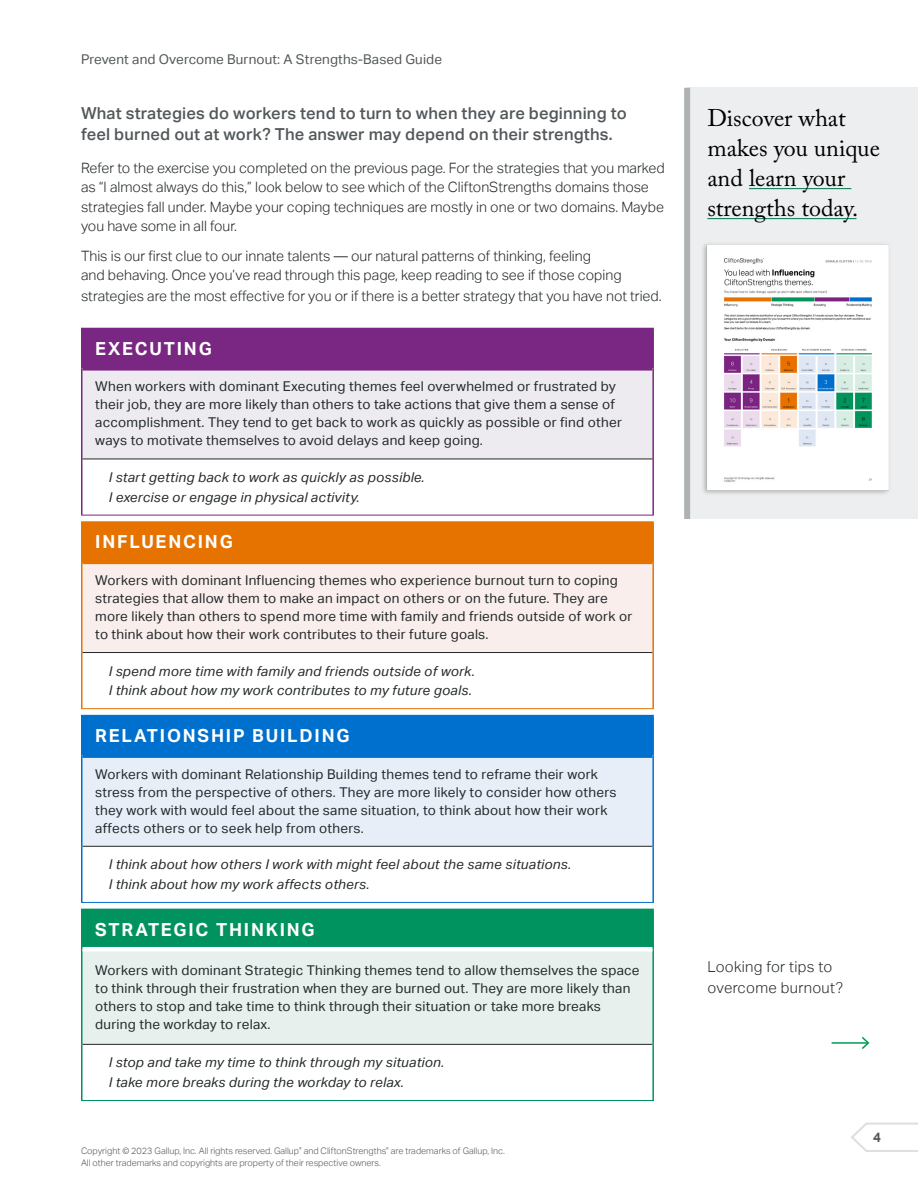
<style>
.page{position:relative;width:918px;height:1188px;background:#fff}
.page>*{position:absolute;margin:0;border:0;box-sizing:border-box;transform-origin:0 0}
.t1{font:24px/30px "Adobe Caslon Pro";color:#000}
.t2{font:700 18px "Aktiv Grotesk";letter-spacing:.1em;color:#fff}
.t3{font:500 16.5px/21px "Aktiv Grotesk";letter-spacing:.01em;color:#52575a}
.t4{font:300 15px/21px "Aktiv Grotesk";letter-spacing:.02em;color:#23282a}
.t5{font:300 14.25px/19.5px "Aktiv Grotesk";color:#23282a}
.t6{font:13.5px/18px "Aktiv Grotesk";letter-spacing:.02em;color:#23282a}
.t7{font:italic 13.5px/19.5px "Aktiv Grotesk";letter-spacing:.02em;color:#23282a}
.t8{font:13.5px "Aktiv Grotesk";letter-spacing:.01em;color:#52575a}
.t9{font:700 13.5px "Aktiv Grotesk";color:#52575a}
.t10{font:300 9px/11.9px "Aktiv Grotesk";color:#52575a}
</style>
<div class="page">
<svg style="left:851px;top:1123px;width:67px;height:29px"></svg>
<div style="left:82px;top:328px;width:571px;height:40px;background:#792782"></div>
<div style="left:82px;top:368px;width:571px;height:91px;background:#edebf0"></div>
<hr style="left:81px;top:515px;width:573px;height:1px;background:#792782">
<hr style="left:81px;top:459px;width:1px;height:56px;background:#792782">
<hr style="left:652px;top:459px;width:2px;height:56px;background:#792782">
<hr style="left:81px;top:328px;width:573px;height:1px;background:#792782">
<hr style="left:81px;top:329px;width:1px;height:39px;background:#792782">
<hr style="left:652px;top:329px;width:2px;height:39px;background:#792782">
<hr style="left:81px;top:368px;width:1px;height:91px;background:#792782">
<hr style="left:652px;top:368px;width:2px;height:91px;background:#792782">
<hr style="left:82px;top:459px;width:570px;height:1px;background:#23282a">
<div style="left:82px;top:366px;width:570px;height:5px;background:#792782"></div>
<div style="left:82px;top:522px;width:571px;height:40px;background:#e67200"></div>
<div style="left:82px;top:562px;width:571px;height:91px;background:#f9eeeb"></div>
<hr style="left:81px;top:521px;width:573px;height:2px;background:#e67200">
<hr style="left:81px;top:523px;width:1px;height:39px;background:#e67200">
<hr style="left:652px;top:523px;width:2px;height:39px;background:#e67200">
<hr style="left:81px;top:653px;width:1px;height:55px;background:#e67200">
<hr style="left:652px;top:653px;width:2px;height:55px;background:#e67200">
<hr style="left:81px;top:562px;width:1px;height:91px;background:#e67200">
<hr style="left:652px;top:562px;width:2px;height:91px;background:#e67200">
<hr style="left:82px;top:560px;width:570px;height:4px;background:#e67200">
<hr style="left:81px;top:708px;width:573px;height:1px;background:#e67200">
<hr style="left:82px;top:652px;width:570px;height:1px;background:#23282a">
<div style="left:82px;top:716px;width:571px;height:40px;background:#0070ce"></div>
<div style="left:82px;top:756px;width:571px;height:90px;background:#e8eef8"></div>
<hr style="left:81px;top:715px;width:573px;height:1px;background:#0070ce">
<hr style="left:81px;top:716px;width:1px;height:40px;background:#0070ce">
<hr style="left:652px;top:716px;width:2px;height:40px;background:#0070ce">
<hr style="left:81px;top:846px;width:1px;height:56px;background:#0070ce">
<hr style="left:652px;top:846px;width:2px;height:56px;background:#0070ce">
<hr style="left:81px;top:756px;width:1px;height:90px;background:#0070ce">
<hr style="left:652px;top:756px;width:2px;height:90px;background:#0070ce">
<div style="left:82px;top:753px;width:570px;height:5px;background:#0070ce"></div>
<hr style="left:81px;top:902px;width:573px;height:1px;background:#0070ce">
<hr style="left:82px;top:846px;width:570px;height:1px;background:#23282a">
<div style="left:82px;top:909px;width:571px;height:40px;background:#00935f"></div>
<div style="left:82px;top:949px;width:571px;height:95px;background:#e7f0ed"></div>
<hr style="left:81px;top:909px;width:573px;height:1px;background:#00935f">
<hr style="left:81px;top:910px;width:1px;height:39px;background:#00935f">
<hr style="left:652px;top:910px;width:2px;height:39px;background:#00935f">
<hr style="left:81px;top:1044px;width:1px;height:56px;background:#00935f">
<hr style="left:652px;top:1044px;width:2px;height:56px;background:#00935f">
<hr style="left:81px;top:949px;width:1px;height:95px;background:#00935f">
<hr style="left:652px;top:949px;width:2px;height:95px;background:#00935f">
<hr style="left:81px;top:1100px;width:573px;height:1px;background:#00935f">
<hr style="left:82px;top:947px;width:570px;height:4px;background:#fff">
<hr style="left:82px;top:1044px;width:570px;height:1px;background:#23282a">
<div style="left:687px;top:88px;width:231px;height:431px;background:#eceeef"></div>
<div style="left:684px;top:88px;width:6px;height:431px;background:#aeb2b2"></div>
<hr style="left:749px;top:188px;width:102px;height:1px;background:#00754a">
<hr style="left:707px;top:218px;width:149px;height:1px;background:#00754a">
<img style="left:703px;top:244px;width:186px;height:250px">
<hr style="left:832px;top:1042px;width:36px;height:2px;background:#009c4f">
<svg style="left:860px;top:1037px;width:10px;height:12px"></svg>
<p class="t8" style="left:81px;top:51px;width:363px">Prevent and Overcome Burnout: A Strengths-Based Guide</p>
<p class="t3" style="left:81px;top:103px;width:547px">What strategies do workers tend to turn to when they are beginning to feel burned out at work? The answer may depend on their strengths.</p>
<p class="t5" style="left:81px;top:158px;width:585px">Refer to the exercise you completed on the previous page. For the strategies that you marked as “I almost always do this,” look below to see which of the CliftonStrengths domains those strategies fall under. Maybe your coping techniques are mostly in one or two domains. Maybe you have some in all four.</p>
<p class="t5" style="left:81px;top:246px;width:542px">This is our first clue to our innate talents — our natural patterns of thinking, feeling<br>and behaving. Once you’ve read through this page, keep reading to see if those coping</p>
<p class="t5" style="left:81px;top:287px;width:582px">strategies are the most effective for you or if there is a better strategy that you have not tried.</p>
<h2 class="t2" style="left:95px;top:338px;width:118px">EXECUTING</h2>
<p class="t6" style="left:95px;top:378px;width:528px">When workers with dominant Executing themes feel overwhelmed or frustrated by their job, they are more likely than others to take actions that give them a sense of accomplishment. They tend to get back to work as quickly as possible or find other ways to motivate themselves to avoid delays and keep going.</p>
<p class="t7" style="left:109px;top:468px;width:317px">I start getting back to work as quickly as possible.<br>I exercise or engage in physical activity.</p>
<h2 class="t2" style="left:95px;top:532px;width:139px">INFLUENCING</h2>
<p class="t6" style="left:95px;top:571px;width:539px">Workers with dominant Influencing themes who experience burnout turn to coping strategies that allow them to make an impact on others or on the future. They are more likely than others to spend more time with family and friends outside of work or to think about how their work contributes to their future goals.</p>
<p class="t7" style="left:109px;top:661px;width:368px">I spend more time with family and friends outside of work.<br>I think about how my work contributes to my future goals.</p>
<h2 class="t2" style="left:95px;top:725px;width:256px">RELATIONSHIP BUILDING</h2>
<p class="t6" style="left:95px;top:765px;width:523px">Workers with dominant Relationship Building themes tend to reframe their work stress from the perspective of others. They are more likely to consider how others they work with would feel about the same situation, to think about how their work affects others or to seek help from others.</p>
<p class="t7" style="left:109px;top:855px;width:464px">I think about how others I work with might feel about the same situations.<br>I think about how my work affects others.</p>
<h2 class="t2" style="left:95px;top:919px;width:221px">STRATEGIC THINKING</h2>
<p class="t6" style="left:95px;top:961px;width:546px">Workers with dominant Strategic Thinking themes tend to allow themselves the space to think through their frustration when they are burned out. They are more likely than others to stop and take time to think through their situation or take more breaks during the workday to relax.</p>
<p class="t7" style="left:109px;top:1053px;width:337px">I stop and take my time to think through my situation.<br>I take more breaks during the workday to relax.</p>
<p class="t10" style="left:81px;top:1145px;width:425px">Copyright © 2023 Gallup, Inc. All rights reserved. Gallup<sup>®</sup> and CliftonStrengths<sup>®</sup> are trademarks of Gallup, Inc.<br>All other trademarks and copyrights are property of their respective owners.</p>
<h1 class="t1" style="left:707px;top:102px;width:174px">Discover what makes you unique and learn your strengths today.</h1>
<p class="t4" style="left:707px;top:956px;width:137px">Looking for tips to overcome burnout?</p>
<p class="t9" style="left:873px;top:1129px;width:9px">4</p>
</div>
